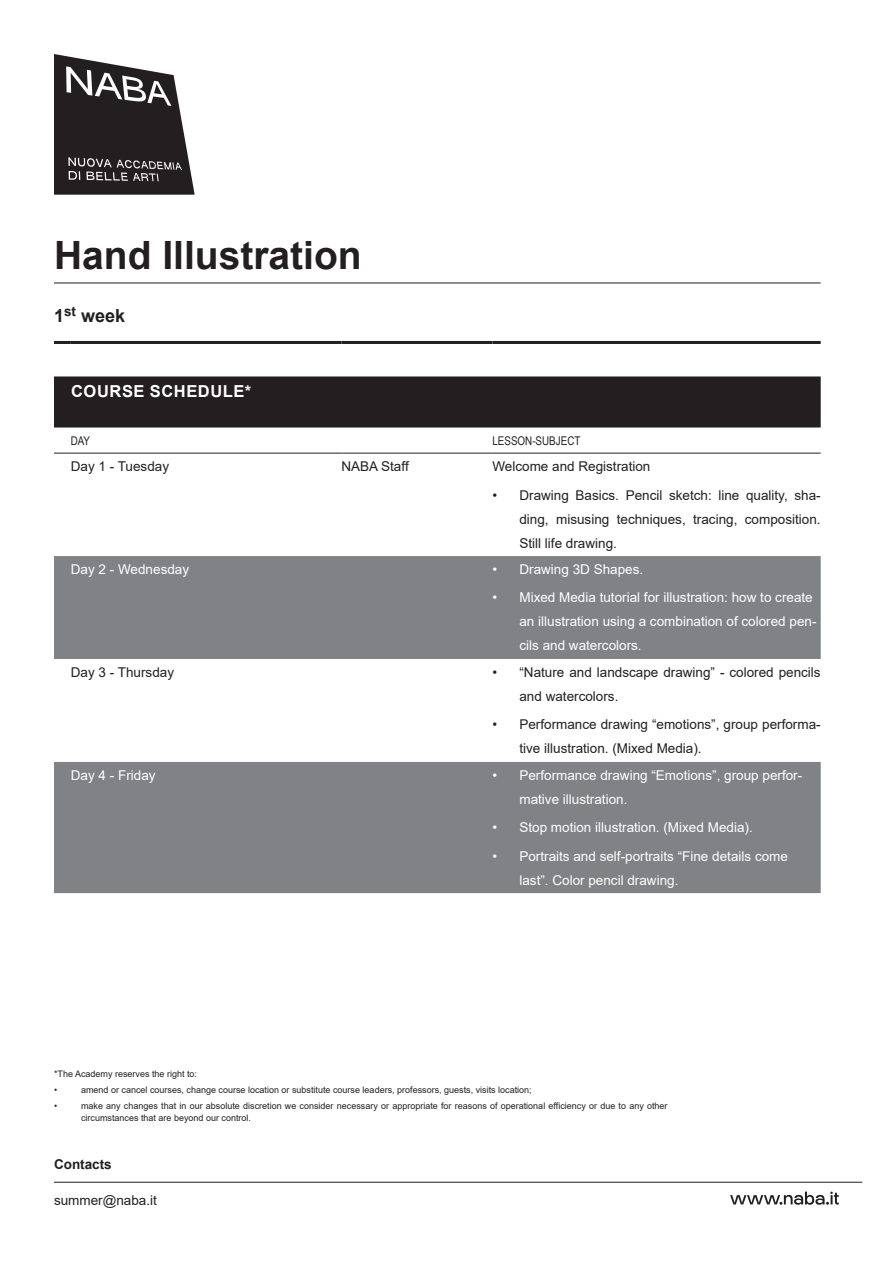
<style>
.page{position:relative;width:893px;height:1263px;background:#fff}
.page>*{position:absolute;margin:0;border:0;box-sizing:border-box;transform-origin:0 0}
.SOTTOTITOLO{font:700 39px "Arial";color:#231f20}
.TITOLO_TABELLA{font:700 18px "Arial";color:#231f20}
.t1{font:700 16.5px "Arial";letter-spacing:.035em;color:#fff}
.PARAGRAFO_TESTO{font:13.5px/24px "Arial";color:#fff}
.PARAGRAFO_TESTO-2{font:13.5px/24px "Arial";color:#231f20}
.t2{font:700 13.5px "Arial";color:#231f20}
.t3{font:12px "Arial Narrow";color:#231f20}
.NOTA_a_margine{font:9px/12px "Arial";color:#231f20}
</style>
<div class="page">
<svg style="left:54px;top:54px;width:141px;height:141px"></svg>
<svg style="left:730px;top:1191px;width:109px;height:14px"></svg>
<hr style="left:54px;top:1182px;width:808px;height:1px;background:#231f20">
<div style="left:54px;top:376px;width:767px;height:51px;background:#231f20"></div>
<svg style="left:54px;top:556px;width:767px;height:337px;fill:#808285"></svg>
<svg style="left:54px;top:453px;width:17px;height:1px"></svg>
<hr style="left:71px;top:453px;width:270px;height:1px;background:#231f20">
<hr style="left:341px;top:453px;width:151px;height:1px;background:#231f20">
<hr style="left:492px;top:453px;width:329px;height:1px;background:#231f20">
<hr style="left:54px;top:341px;width:17px;height:3px;background:#231f20">
<hr style="left:71px;top:341px;width:270px;height:3px;background:#231f20">
<hr style="left:341px;top:341px;width:151px;height:3px;background:#231f20">
<hr style="left:492px;top:341px;width:329px;height:3px;background:#231f20">
<hr style="left:54px;top:283px;width:767px;height:1px;background:#231f20">
<p class="SOTTOTITOLO" style="left:54px;top:228px;width:309px">Hand Illustration</p>
<p class="TITOLO_TABELLA" style="left:54px;top:303px;width:73px">1<sup>st</sup> week</p>
<p class="t1" style="left:71px;top:379px;width:182px">COURSE SCHEDULE*</p>
<p class="t3" style="left:71px;top:432px;width:21px">DAY</p>
<p class="t3" style="left:492px;top:432px;width:90px">LESSON-SUBJECT</p>
<p class="PARAGRAFO_TESTO-2" style="left:71px;top:454px;width:100px">Day 1 - Tuesday</p>
<p class="PARAGRAFO_TESTO-2" style="left:341px;top:454px;width:69px">NABA Staff</p>
<p class="PARAGRAFO_TESTO-2" style="left:492px;top:454px;width:160px">Welcome and Registration</p>
<p class="PARAGRAFO_TESTO-2" style="left:519px;top:483px;width:303px;text-align:justify;text-indent:-27px">• Drawing Basics. Pencil sketch: line quality, sha&shy;ding, misusing techniques, tracing, composition.<br>Still life drawing.</p>
<p class="PARAGRAFO_TESTO" style="left:71px;top:557px;width:120px">Day 2 - Wednesday</p>
<p class="PARAGRAFO_TESTO" style="left:492px;top:557px;width:152px">• Drawing 3D Shapes.</p>
<p class="PARAGRAFO_TESTO" style="left:519px;top:586px;width:299px;text-indent:-27px">• Mixed Media tutorial for illustration: how to create an illustration using a combination of colored pen&shy;cils and watercolors.</p>
<p class="PARAGRAFO_TESTO-2" style="left:71px;top:660px;width:105px">Day 3 - Thursday</p>
<p class="PARAGRAFO_TESTO-2" style="left:519px;top:660px;width:303px;text-indent:-27px">• “Nature and landscape drawing” - colored pencils and watercolors.</p>
<p class="PARAGRAFO_TESTO-2" style="left:519px;top:713px;width:303px;text-indent:-27px">• Performance drawing “emotions”, group performa&shy;tive illustration. (Mixed Media).</p>
<p class="PARAGRAFO_TESTO" style="left:71px;top:763px;width:86px">Day 4 - Friday</p>
<p class="PARAGRAFO_TESTO" style="left:519px;top:763px;width:284px;text-indent:-27px">• Performance drawing “Emotions”, group perfor&shy;mative illustration.</p>
<p class="PARAGRAFO_TESTO" style="left:492px;top:815px;width:262px">• Stop motion illustration. (Mixed Media).</p>
<p class="PARAGRAFO_TESTO" style="left:519px;top:844px;width:270px;text-indent:-27px">• Portraits and self-portraits “Fine details come last”. Color pencil drawing.</p>
<p class="NOTA_a_margine" style="left:54px;top:1068px;width:145px">*The Academy reserves the right to:</p>
<p class="NOTA_a_margine" style="left:54px;top:1084px;width:5px">•</p>
<p class="NOTA_a_margine" style="left:81px;top:1084px;width:452px">amend or cancel courses, change course location or substitute course leaders, professors, guests, visits location;</p>
<p class="NOTA_a_margine" style="left:54px;top:1100px;width:5px">•</p>
<p class="NOTA_a_margine" style="left:81px;top:1100px;width:588px">make any changes that in our absolute discretion we consider necessary or appropriate for reasons of operational efficiency or due to any other circumstances that are beyond our control.</p>
<p class="t2" style="left:54px;top:1154px;width:59px">Contacts</p>
<p class="PARAGRAFO_TESTO-2" style="left:54px;top:1188px;width:104px">summer@naba.it</p>
</div>
